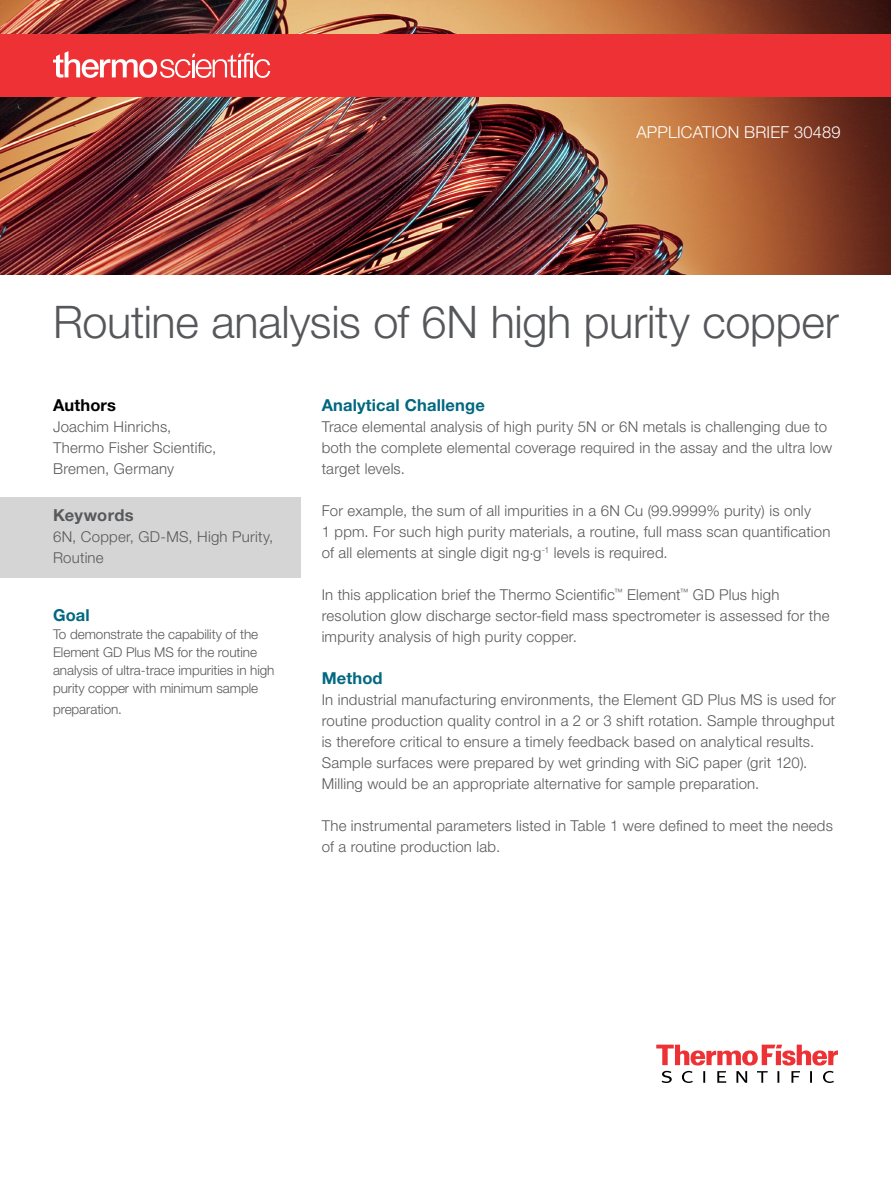
<style>
.page{position:relative;width:891px;height:1188px;background:#fff}
.page>*{position:absolute;margin:0;border:0;box-sizing:border-box;transform-origin:0 0}
.t1{font:300 45px "Helvetica Neue LT Std";letter-spacing:-.005em;color:#55575a}
.t2{font:700 16.5px "Helvetica Neue LT Std";letter-spacing:.01em;color:#006880}
.t3{font:300 16.5px "Helvetica Neue LT Std";letter-spacing:.01em;color:#fff}
.t4{font:700 16.5px "Helvetica Neue LT Std";letter-spacing:.02em;color:#58595b}
.t5{font:700 16.5px "Helvetica Neue LT Std";letter-spacing:.01em;color:#000}
.t6{font:300 15px/21px "Helvetica Neue LT Std";letter-spacing:.015em;color:#58595b}
.t7{font:300 13.5px/18px "Helvetica Neue LT Std";letter-spacing:-.005em;color:#58595b}
</style>
<div class="page">
<svg style="left:656px;top:1045px;width:182px;height:38px"></svg>
<img style="left:0;top:0;width:891px;height:274px">
<div style="left:0;top:497px;width:301px;height:81px;background:#d5d5d6"></div>
<div style="left:0;top:34px;width:891px;height:63px;background:#ee3134"></div>
<svg style="left:53px;top:51px;width:217px;height:27px"></svg>
<p class="t3" style="left:636px;top:122px;width:206px">APPLICATION BRIEF 30489</p>
<h1 class="t1" style="left:53px;top:295px;width:787px">Routine analysis of 6N high purity copper</h1>
<p class="t5" style="left:53px;top:395px;width:65px">Authors</p>
<p class="t6" style="left:53px;top:416px;width:165px">Joachim Hinrichs,<br>Thermo Fisher Scientific,<br>Bremen, Germany</p>
<p class="t4" style="left:53px;top:504px;width:82px">Keywords</p>
<p class="t6" style="left:53px;top:525px;width:222px">6N, Copper, GD-MS, High Purity,<br>Routine</p>
<p class="t2" style="left:53px;top:605px;width:38px">Goal</p>
<p class="t7" style="left:53px;top:625px;width:223px">To demonstrate the capability of the Element GD Plus MS for the routine analysis of ultra-trace impurities in high purity copper with minimum sample</p>
<p class="t7" style="left:53px;top:700px;width:71px">preparation.</p>
<p class="t2" style="left:322px;top:395px;width:165px">Analytical Challenge</p>
<p class="t6" style="left:322px;top:416px;width:512px">Trace elemental analysis of high purity 5N or 6N metals is challenging due to both the complete elemental coverage required in the assay and the ultra low target levels.</p>
<p class="t6" style="left:322px;top:500px;width:510px">For example, the sum of all impurities in a 6N Cu (99.9999% purity) is only<br>1 ppm. For such high purity materials, a routine, full mass scan quantification of all elements at single digit ng.g<sup>-1</sup> levels is required.</p>
<p class="t6" style="left:322px;top:584px;width:509px">In this application brief the Thermo Scientific<sup>™</sup> Element<sup>™</sup> GD Plus high resolution glow discharge sector-field mass spectrometer is assessed for the impurity analysis of high purity copper.</p>
<p class="t2" style="left:322px;top:668px;width:63px">Method</p>
<p class="t6" style="left:322px;top:689px;width:516px">In industrial manufacturing environments, the Element GD Plus MS is used for routine production quality control in a 2 or 3 shift rotation. Sample throughput is therefore critical to ensure a timely feedback based on analytical results.<br>Sample surfaces were prepared by wet grinding with SiC paper (grit 120).<br>Milling would be an appropriate alternative for sample preparation.</p>
<p class="t6" style="left:322px;top:815px;width:513px">The instrumental parameters listed in Table 1 were defined to meet the needs of a routine production lab.</p>
</div>
